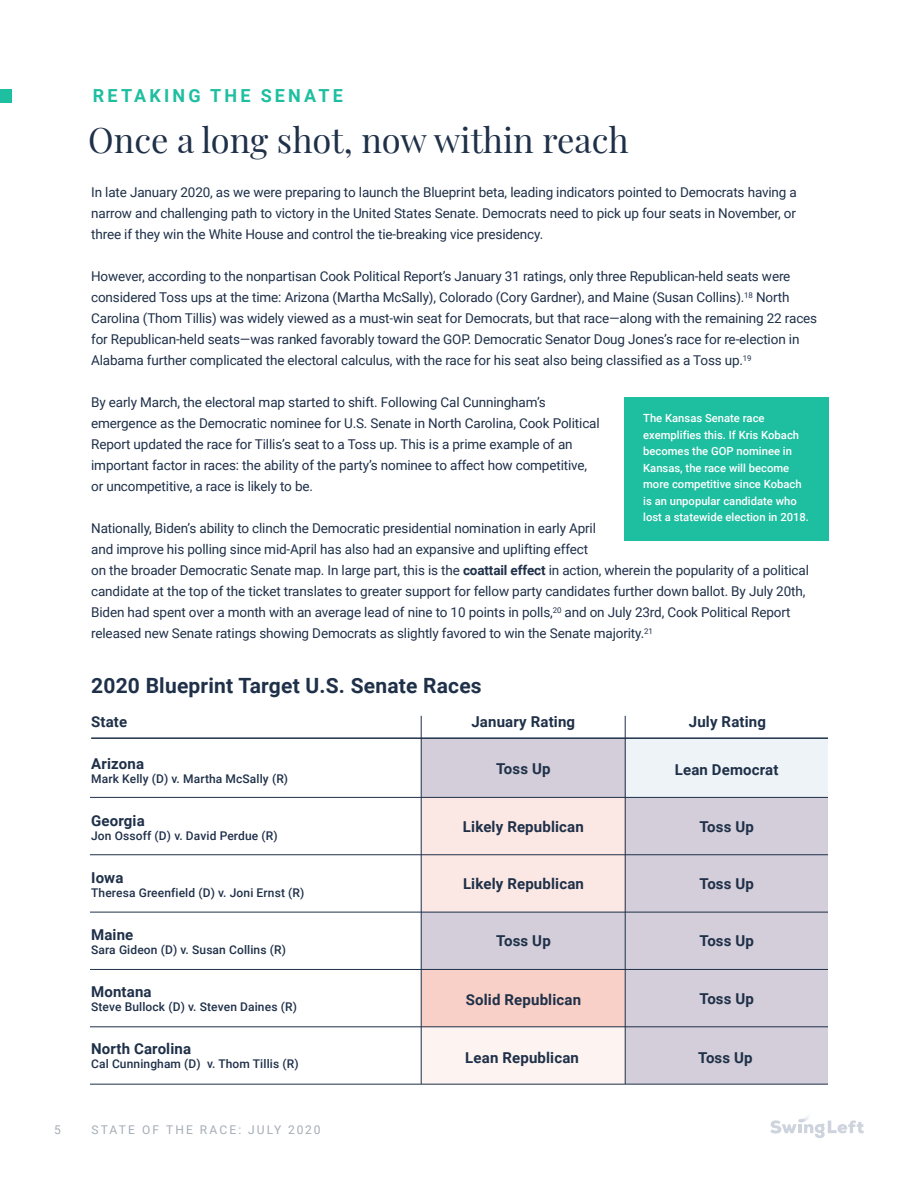
<style>
.page{position:relative;width:918px;height:1188px;background:#fff}
.page>*{position:absolute;margin:0;border:0;box-sizing:border-box;transform-origin:0 0}
.t1{font:34.5px "Playfair Display";color:#1f3049}
.t2{font:700 21px "Roboto";letter-spacing:.01em;color:#1f3049}
.t3{font:700 18px "Roboto";letter-spacing:.175em;color:#1ebea0}
.t4{font:700 15px "Roboto";letter-spacing:.01em;color:#1f3049}
.t5{font:13.5px/21px "Roboto";letter-spacing:-.01em;color:#1f3049}
.t6{font:500 12px "Roboto";letter-spacing:.01em;color:#1f3049}
.t7{font:12px "Roboto";letter-spacing:.185em;color:#a5acb6}
.t8{font:500 11.25px/16.5px "Roboto";color:#fff}
.s1{font-weight:700}
</style>
<div class="page">
<div style="left:626px;top:798px;width:202px;height:286px;background:#d3ced9"></div>
<div style="left:421px;top:739px;width:204px;height:58px;background:#d3ced9"></div>
<div style="left:626px;top:739px;width:202px;height:58px;background:#eef3f7"></div>
<div style="left:421px;top:912px;width:204px;height:57px;background:#d3ced9"></div>
<div style="left:421px;top:970px;width:204px;height:57px;background:#f8d0c7"></div>
<div style="left:421px;top:1027px;width:204px;height:57px;background:#fdf3f1"></div>
<div style="left:421px;top:798px;width:205px;height:114px;background:#fbe7e3"></div>
<svg style="left:770px;top:1116px;width:94px;height:22px"></svg>
<div style="left:0;top:89px;width:11px;height:13px;background:#1ebea0"></div>
<hr style="left:91px;top:737px;width:737px;height:2px;background:#1f3049">
<hr style="left:90px;top:797px;width:738px;height:1px;background:#1f3049">
<hr style="left:90px;top:854px;width:738px;height:1px;background:#1f3049">
<hr style="left:90px;top:912px;width:738px;height:1px;background:#1f3049">
<hr style="left:90px;top:969px;width:738px;height:1px;background:#1f3049">
<hr style="left:90px;top:1027px;width:738px;height:1px;background:#1f3049">
<hr style="left:90px;top:1084px;width:738px;height:1px;background:#1f3049">
<hr style="left:625px;top:716px;width:1px;height:368px;background:#1f3049">
<hr style="left:421px;top:716px;width:1px;height:368px;background:#1f3049">
<div style="left:625px;top:398px;width:204px;height:144px;background:#1ebea0"></div>
<h3 class="t3" style="left:93px;top:83px;width:251px">RETAKING THE SENATE</h3>
<h1 class="t1" style="left:88px;top:113px;width:542px">Once a long shot, now within reach</h1>
<p class="t5" style="left:91px;top:182px;width:707px;text-align:justify">In late January 2020, as we were preparing to launch the Blueprint beta, leading indicators pointed to Democrats having a narrow and challenging path to victory in the United States Senate. Democrats need to pick up four seats in November, or three if they win the White House and control the tie-breaking vice presidency.</p>
<p class="t5" style="left:91px;top:266px;width:728px">However, according to the nonpartisan Cook Political Report’s January 31 ratings, only three Republican-held seats were considered Toss ups at the time: Arizona (Martha McSally), Colorado (Cory Gardner), and Maine (Susan Collins).<sup>18</sup> North Carolina (Thom Tillis) was widely viewed as a must-win seat for Democrats, but that race—along with the remaining 22 races for Republican-held seats—was ranked favorably toward the GOP. Democratic Senator Doug Jones’s race for re-election in Alabama further complicated the electoral calculus, with the race for his seat also being classified as a Toss up.<sup>19</sup></p>
<p class="t5" style="left:91px;top:392px;width:510px">By early March, the electoral map started to shift. Following Cal Cunningham’s emergence as the Democratic nominee for U.S. Senate in North Carolina, Cook Political Report updated the race for Tillis’s seat to a Toss up. This is a prime example of an important factor in races: the ability of the party’s nominee to affect how competitive, or uncompetitive, a race is likely to be.</p>
<p class="t5" style="left:91px;top:518px;width:719px">Nationally, Biden’s ability to clinch the Democratic presidential nomination in early April<br>and improve his polling since mid-April has also had an expansive and uplifting effect<br>on the broader Democratic Senate map. In large part, this is the <span class="s1">coattail effect</span> in action, wherein the popularity of a political candidate at the top of the ticket translates to greater support for fellow party candidates further down ballot. By July 20th, Biden had spent over a month with an average lead of nine to 10 points in polls,<sup>20</sup> and on July 23rd, Cook Political Report released new Senate ratings showing Democrats as slightly favored to win the Senate majority.<sup>21</sup></p>
<h2 class="t2" style="left:91px;top:671px;width:392px">2020 Blueprint Target U.S. Senate Races</h2>
<p class="t4" style="left:91px;top:711px;width:38px">State</p>
<p class="t4" style="left:91px;top:753px;width:54px">Arizona</p>
<p class="t6" style="left:91px;top:771px;width:199px">Mark Kelly (D) v. Martha McSally (R)</p>
<p class="t4" style="left:91px;top:810px;width:55px">Georgia</p>
<p class="t6" style="left:91px;top:828px;width:188px">Jon Ossoff (D) v. David Perdue (R)</p>
<p class="t4" style="left:91px;top:867px;width:34px">Iowa</p>
<p class="t6" style="left:91px;top:885px;width:215px">Theresa Greenfield (D) v. Joni Ernst (R)</p>
<p class="t4" style="left:91px;top:924px;width:44px">Maine</p>
<p class="t6" style="left:91px;top:942px;width:196px">Sara Gideon (D) v. Susan Collins (R)</p>
<p class="t4" style="left:91px;top:981px;width:62px">Montana</p>
<p class="t6" style="left:91px;top:999px;width:207px">Steve Bullock (D) v. Steven Daines (R)</p>
<p class="t4" style="left:91px;top:1038px;width:101px">North Carolina</p>
<p class="t6" style="left:91px;top:1056px;width:209px">Cal Cunningham (D) v. Thom Tillis (R)</p>
<p class="t8" style="left:643px;top:410px;width:167px">The Kansas Senate race exemplifies this. If Kris Kobach becomes the GOP nominee in<br>Kansas, the race will become more competitive since Kobach is an unpopular candidate who lost a statewide election in 2018.</p>
<p class="t4" style="left:689px;top:711px;width:79px">July Rating</p>
<p class="t4" style="left:471px;top:711px;width:105px">January Rating</p>
<p class="t4" style="left:496px;top:759px;width:56px">Toss Up</p>
<p class="t4" style="left:675px;top:759px;width:105px">Lean Democrat</p>
<p class="t4" style="left:463px;top:816px;width:122px">Likely Republican</p>
<p class="t4" style="left:699px;top:816px;width:56px">Toss Up</p>
<p class="t4" style="left:463px;top:873px;width:122px">Likely Republican</p>
<p class="t4" style="left:699px;top:873px;width:56px">Toss Up</p>
<p class="t4" style="left:496px;top:930px;width:56px">Toss Up</p>
<p class="t4" style="left:699px;top:930px;width:56px">Toss Up</p>
<p class="t4" style="left:466px;top:989px;width:117px">Solid Republican</p>
<p class="t4" style="left:699px;top:989px;width:56px">Toss Up</p>
<p class="t4" style="left:465px;top:1047px;width:115px">Lean Republican</p>
<p class="t4" style="left:698px;top:1047px;width:56px">Toss Up</p>
<p class="t7" style="left:54px;top:1121px;width:8px">5</p>
<p class="t7" style="left:91px;top:1121px;width:231px">STATE OF THE RACE: JULY 2020</p>
</div>
